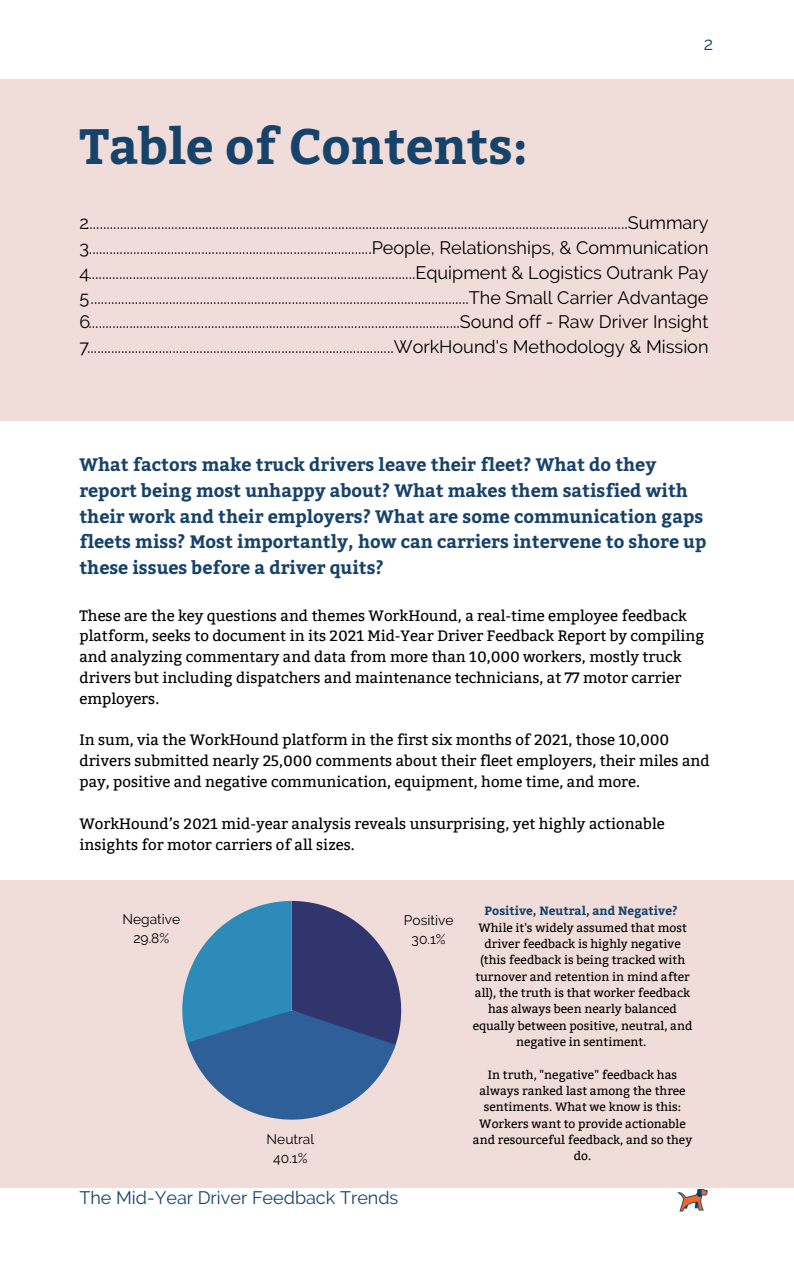
<style>
.page{position:relative;width:794px;height:1266px;background:#fff}
.page>*{position:absolute;margin:0;border:0;box-sizing:border-box;transform-origin:0 0}
.t1{font:700 49.5px "Bitter";color:#17426a}
.t2{font:18px/24.8px "Raleway";color:#000}
.t3{font:700 18px/25.9px "Bitter";color:#17426a}
.t4{font:18px "Raleway";color:#17426a}
.t5{font:15px/20.9px "Bitter";color:#000}
.t6{font:13.8px/19.2px "Raleway";color:#000;text-align:center}
.t7{font:12px/16.4px "Bitter";color:#000;text-align:center}
.t8{font:700 12px "Bitter";color:#17426a}
</style>
<div class="page">
<div style="left:0;top:880px;width:793px;height:307px;background:#f0ddda"></div>
<div style="left:0;top:79px;width:793px;height:342px;background:#f0ddda"></div>
<svg style="left:182px;top:901px;width:219px;height:218px"></svg>
<img style="left:670px;top:1187px;width:44px;height:25px">
<h1 class="t1" style="left:79px;top:116px;width:450px">Table of Contents:</h1>
<p class="t4" style="left:703px;top:33px;width:11px">2</p>
<p class="t2" style="left:86px;top:210px;width:623px">...............................................................................................................................................................Summary</p>
<p class="t2" style="left:79px;top:210px;width:630px">2<br>3...................................................................................People, Relationships, &amp; Communication 4................................................................................................Equipment &amp; Logistics Outrank Pay 5...............................................................................................................The Small Carrier Advantage 6.............................................................................................................Sound off - Raw Driver Insight 7..........................................................................................WorkHound's Methodology &amp; Mission</p>
<p class="t3" style="left:79px;top:451px;width:628px">What factors make truck drivers leave their fleet? What do they report being most unhappy about? What makes them satisfied with their work and their employers? What are some communication gaps fleets miss? Most importantly, how can carriers intervene to shore up these issues before a driver quits?</p>
<p class="t5" style="left:79px;top:605px;width:626px">These are the key questions and themes WorkHound, a real-time employee feedback platform, seeks to document in its 2021 Mid-Year Driver Feedback Report by compiling and analyzing commentary and data from more than 10,000 workers, mostly truck drivers but including dispatchers and maintenance technicians, at 77 motor carrier employers.</p>
<p class="t5" style="left:79px;top:730px;width:631px">In sum, via the WorkHound platform in the first six months of 2021, those 10,000 drivers submitted nearly 25,000 comments about their fleet employers, their miles and pay, positive and negative communication, equipment, home time, and more.</p>
<p class="t5" style="left:79px;top:813px;width:586px">WorkHound’s 2021 mid-year analysis reveals unsurprising, yet highly actionable insights for motor carriers of all sizes.</p>
<p class="t6" style="left:122px;top:909px;width:59px">Negative<br>29.8%</p>
<p class="t6" style="left:266px;top:1129px;width:49px">Neutral<br>40.1%</p>
<p class="t6" style="left:404px;top:910px;width:51px">Positive<br>30.1%</p>
<p class="t4" style="left:79px;top:1187px;width:320px">The Mid-Year Driver Feedback Trends</p>
<p class="t8" style="left:484px;top:904px;width:194px">Positive, Neutral, and Negative?</p>
<p class="t7" style="left:472px;top:919px;width:221px">While it's widely assumed that most driver feedback is highly negative (this feedback is being tracked with turnover and retention in mind after all), the truth is that worker feedback has always been nearly balanced equally between positive, neutral, and negative in sentiment.</p>
<p class="t7" style="left:472px;top:1066px;width:221px">In truth, "negative" feedback has always ranked last among the three sentiments. What we know is this:<br>Workers want to provide actionable and resourceful feedback, and so they do.</p>
</div>
